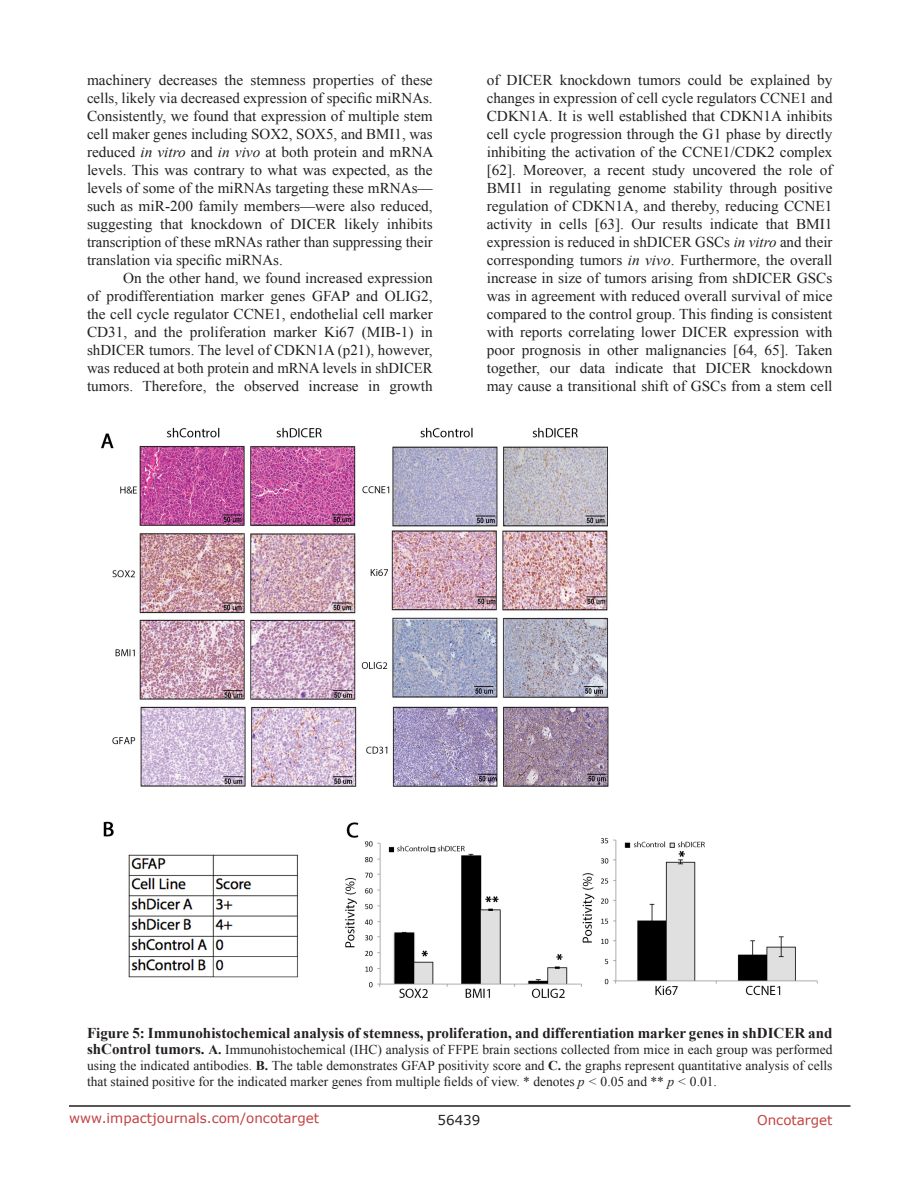
<style>
.page{position:relative;width:918px;height:1188px;background:#fff}
.page>*{position:absolute;margin:0;border:0;box-sizing:border-box;transform-origin:0 0}
.BodyText{font:15px/18px "Times New Roman";color:#231f20;text-align:justify}
.figuretext{font:700 15px "Times New Roman";color:#231f20}
.figuretext-2{font:13.5px/16.2px "Times New Roman";color:#231f20;text-align:justify}
.t1{font:13.5px "Verdana";color:#c24141}
.t2{font:13.5px "Verdana";color:#231f20}
.s1{font-style:italic}
.s2{font-weight:700;font-size:15px}
.s3{font-weight:700}
</style>
<div class="page">
<hr style="left:69px;top:1105px;width:781px;height:2px;background:#231f20">
<img style="left:101px;top:427px;width:717px;height:571px">
<p class="BodyText" style="left:87px;top:71px;width:348px">machinery decreases the stemness properties of these cells, likely via decreased expression of specific miRNAs.<br>Consistently, we found that expression of multiple stem cell maker genes including SOX2, SOX5, and BMI1, was reduced <span class="s1">in vitro</span> and <span class="s1">in vivo</span> at both protein and mRNA levels. This was contrary to what was expected, as the levels of some of the miRNAs targeting these mRNAs— such as miR-200 family members—were also reduced, suggesting that knockdown of DICER likely inhibits transcription of these mRNAs rather than suppressing their translation via specific miRNAs.</p>
<p class="BodyText" style="left:87px;top:269px;width:347px;text-indent:36px">On the other hand, we found increased expression of prodifferentiation marker genes GFAP and OLIG2, the cell cycle regulator CCNE1, endothelial cell marker CD31, and the proliferation marker Ki67 (MIB-1) in shDICER tumors. The level of CDKN1A (p21), however, was reduced at both protein and mRNA levels in shDICER tumors. Therefore, the observed increase in growth</p>
<p class="BodyText" style="left:487px;top:71px;width:347px">of DICER knockdown tumors could be explained by changes in expression of cell cycle regulators CCNE1 and CDKN1A. It is well established that CDKN1A inhibits cell cycle progression through the G1 phase by directly inhibiting the activation of the CCNE1/CDK2 complex [62]. Moreover, a recent study uncovered the role of BMI1 in regulating genome stability through positive regulation of CDKN1A, and thereby, reducing CCNE1 activity in cells [63]. Our results indicate that BMI1 expression is reduced in shDICER GSCs <span class="s1">in vitro</span> and their corresponding tumors <span class="s1">in vivo</span>. Furthermore, the overall increase in size of tumors arising from shDICER GSCs was in agreement with reduced overall survival of mice compared to the control group. This finding is consistent with reports correlating lower DICER expression with poor prognosis in other malignancies [64, 65]. Taken together, our data indicate that DICER knockdown may cause a transitional shift of GSCs from a stem cell</p>
<p class="figuretext" style="left:87px;top:1022px;width:747px">Figure 5: Immunohistochemical analysis of stemness, proliferation, and differentiation marker genes in shDICER and</p>
<p class="figuretext-2" style="left:87px;top:1041px;width:747px"><span class="s2">shControl tumors.</span> <span class="s3">A.</span> Immunohistochemical (IHC) analysis of FFPE brain sections collected from mice in each group was performed using the indicated antibodies. <span class="s3">B.</span> The table demonstrates GFAP positivity score and <span class="s3">C.</span> the graphs represent quantitative analysis of cells that stained positive for the indicated marker genes from multiple fields of view. * denotes <span class="s1">p &lt;</span> 0.05 and ** <span class="s1">p &lt;</span> 0.01.</p>
<p class="t1" style="left:69px;top:1109px;width:252px">www.impactjournals.com/oncotarget</p>
<p class="t2" style="left:438px;top:1111px;width:44px">56439</p>
<p class="t1" style="left:757px;top:1111px;width:77px">Oncotarget</p>
</div>
